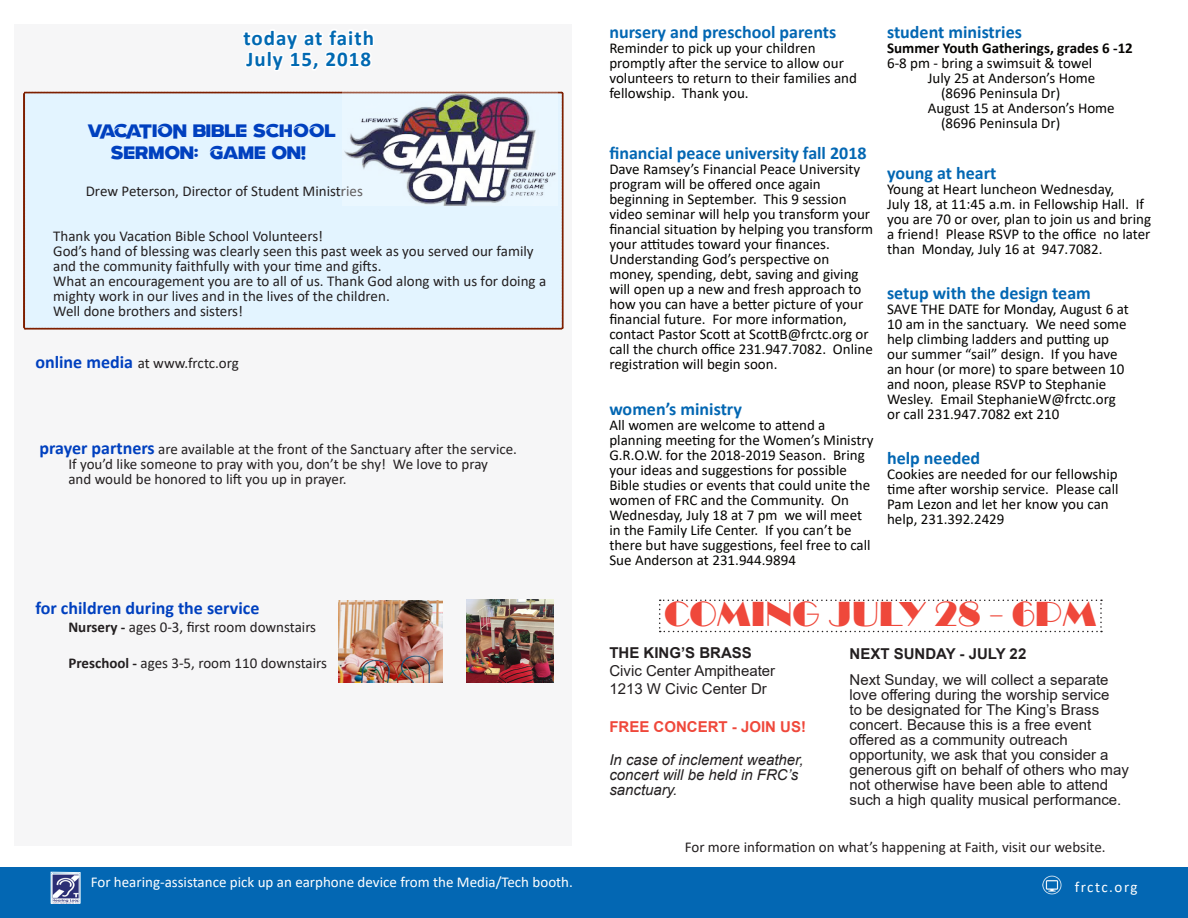
<style>
.page{position:relative;width:1188px;height:918px;background:#fff}
.page>*{position:absolute;margin:0;border:0;box-sizing:border-box;transform-origin:0 0}
.t1{font:36px "Broadway";color:#ef483b}
.t2{font:700 21px "Calibri";letter-spacing:.05em;color:#0069b2}
.new_nl_text{font:700 18px "Calibri";color:#0367b3}
.t3{font:18px "Game On";color:#0040bf}
.t4{font:700 18px "Calibri";color:#0040bf}
.new_nl_text-2{font:15px/15px "Calibri";color:#050402}
.new_nl_text-3{font:15px/15px "Calibri";color:#231f20}
.t5{font:15px/15px "Arial";color:#231f20}
.new_nl_text-4{font:15px "Calibri";color:#fff}
.t6{font:italic 15px "Arial";color:#231f20}
.t7{font:700 15px "Calibri";color:#050402}
.t8{font:700 15px "Arial";color:#231f20}
.t9{font:700 15px "Arial";color:#ef483b}
.new_nl_text-5{font:15px "Calibri";letter-spacing:.095em;color:#fff}
.s1{font-weight:700;font-size:18px;color:#0040bf}
.s2{font-weight:700}
</style>
<div class="page">
<div style="left:14px;top:24px;width:558px;height:822px;background:#f6f6f7"></div>
<div style="left:0;top:867px;width:1188px;height:50px;background:#0367b3"></div>
<svg style="left:51px;top:872px;width:30px;height:32px"></svg>
<img style="left:466px;top:600px;width:87px;height:82px">
<img style="left:1042px;top:875px;width:20px;height:20px">
<img style="left:338px;top:601px;width:105px;height:81px">
<div style="left:23px;top:92px;width:541px;height:238px;background:#e3f4ff"></div>
<img style="left:342px;top:92px;width:216px;height:113px">
<svg style="left:659px;top:600px;width:443px;height:32px"></svg>
<p class="t2" style="left:243px;top:23px;width:132px">today at faith</p>
<p class="t2" style="left:246px;top:44px;width:126px">July 15, 2018</p>
<p class="t3" style="left:88px;top:121px;width:250px">VACATION BIBLE SCHOOL</p>
<p class="t3" style="left:111px;top:143px;width:198px">SERMON: GAME ON!</p>
<p class="new_nl_text-3" style="left:86px;top:183px;width:279px">Drew Peterson, Director of Student Ministries</p>
<p class="new_nl_text-3" style="left:53px;top:228px;width:271px">Thank you Vacation Bible School Volunteers!</p>
<p class="new_nl_text-3" style="left:53px;top:243px;width:482px">God’s hand of blessing was clearly seen this past week as you served our family and the community faithfully with your time and gifts.</p>
<p class="new_nl_text-3" style="left:53px;top:273px;width:495px">What an encouragement you are to all of us. Thank God along with us for doing a mighty work in our lives and in the lives of the children.</p>
<p class="new_nl_text-3" style="left:53px;top:303px;width:191px">Well done brothers and sisters!</p>
<p class="new_nl_text-3" style="left:35px;top:355px;width:205px"><span class="s1">online media</span> at www.frctc.org</p>
<p class="new_nl_text-3" style="left:39px;top:442px;width:479px"><span class="s1">prayer partners</span> are available at the front of the Sanctuary after the service.</p>
<p class="new_nl_text-3" style="left:68px;top:457px;width:421px">If you’d like someone to pray with you, don’t be shy! We love to pray</p>
<p class="new_nl_text-3" style="left:68px;top:472px;width:280px">and would be honored to lift you up in prayer.</p>
<p class="t4" style="left:35px;top:595px;width:225px">for children during the service</p>
<p class="new_nl_text-3" style="left:68px;top:619px;width:249px"><span class="s2">Nursery -</span> ages 0-3, first room downstairs</p>
<p class="new_nl_text-3" style="left:68px;top:655px;width:260px"><span class="s2">Preschool -</span> ages 3-5, room 110 downstairs</p>
<p class="new_nl_text" style="left:609px;top:19px;width:228px">nursery and preschool parents</p>
<p class="new_nl_text-2" style="left:609px;top:40px;width:249px">Reminder to pick up your children promptly after the service to allow our volunteers to return to their families and fellowship. Thank you.</p>
<p class="new_nl_text" style="left:609px;top:140px;width:259px">financial peace university fall 2018</p>
<p class="new_nl_text-2" style="left:609px;top:161px;width:265px">Dave Ramsey’s Financial Peace University program will be offered once again beginning in September. This 9 session video seminar will help you transform your financial situation by helping you transform your attitudes toward your finances.<br>Understanding God’s perspective on money, spending, debt, saving and giving will open up a new and fresh approach to how you can have a better picture of your financial future. For more information, contact Pastor Scott at ScottB@frctc.org or call the church office 231.947.7082. Online registration will begin soon.</p>
<p class="new_nl_text" style="left:609px;top:397px;width:134px">women’s ministry</p>
<p class="new_nl_text-2" style="left:609px;top:417px;width:266px">All women are welcome to attend a planning meeting for the Women’s Ministry G.R.O.W. for the 2018-2019 Season. Bring your ideas and suggestions for possible Bible studies or events that could unite the women of FRC and the Community. On Wednesday, July 18 at 7 pm we will meet in the Family Life Center. If you can’t be there but have suggestions, feel free to call Sue Anderson at 231.944.9894</p>
<p class="new_nl_text" style="left:887px;top:19px;width:136px">student ministries</p>
<p class="t7" style="left:887px;top:37px;width:247px">Summer Youth Gatherings, grades 6 -12</p>
<p class="new_nl_text-2" style="left:887px;top:55px;width:207px">6-8 pm - bring a swimsuit &amp; towel</p>
<p class="new_nl_text-2" style="left:928px;top:70px;width:169px">July 25 at Anderson’s Home</p>
<p class="new_nl_text-2" style="left:941px;top:85px;width:121px">(8696 Peninsula Dr)</p>
<p class="new_nl_text-2" style="left:928px;top:100px;width:188px">August 15 at Anderson’s Home</p>
<p class="new_nl_text-2" style="left:941px;top:115px;width:121px">(8696 Peninsula Dr)</p>
<p class="new_nl_text" style="left:887px;top:161px;width:111px">young at heart</p>
<p class="new_nl_text-2" style="left:887px;top:182px;width:266px">Young at Heart luncheon Wednesday,<br>July 18, at 11:45 a.m. in Fellowship Hall. If you are 70 or over, plan to join us and bring a friend! Please RSVP to the office no later than Monday, July 16 at 947.7082.</p>
<p class="new_nl_text" style="left:887px;top:281px;width:205px">setup with the design team</p>
<p class="new_nl_text-2" style="left:887px;top:302px;width:243px">SAVE THE DATE for Monday, August 6 at 10 am in the sanctuary. We need some help climbing ladders and putting up our summer “sail” design. If you have an hour (or more) to spare between 10 and noon, please RSVP to Stephanie Wesley. Email StephanieW@frctc.org</p>
<p class="new_nl_text-2" style="left:887px;top:407px;width:174px">or call 231.947.7082 ext 210</p>
<p class="new_nl_text" style="left:887px;top:446px;width:95px">help needed</p>
<p class="new_nl_text-2" style="left:887px;top:467px;width:233px">Cookies are needed for our fellowship time after worship service. Please call<br>Pam Lezon and let her know you can help, 231.392.2429</p>
<p class="t1" style="left:664px;top:594px;width:434px">COMING JULY 28 - 6PM</p>
<p class="t8" style="left:850px;top:643px;width:178px">NEXT SUNDAY - JULY 22</p>
<p class="t5" style="left:850px;top:672px;width:281px">Next Sunday, we will collect a separate love offering during the worship service<br>to be designated for The King’s Brass concert. Because this is a free event offered as a community outreach opportunity, we ask that you consider a generous gift on behalf of others who may not otherwise have been able to attend such a high quality musical performance.</p>
<p class="t8" style="left:609px;top:642px;width:144px">THE KING’S BRASS</p>
<p class="t5" style="left:609px;top:663px;width:167px">Civic Center Ampitheater</p>
<p class="t5" style="left:609px;top:681px;width:159px">1213 W Civic Center Dr</p>
<p class="t9" style="left:609px;top:716px;width:198px">FREE CONCERT - JOIN US!</p>
<p class="t6" style="left:609px;top:750px;width:196px">In case of inclement weather,</p>
<p class="t6" style="left:609px;top:765px;width:190px">concert will be held in FRC’s</p>
<p class="t6" style="left:609px;top:780px;width:70px">sanctuary.</p>
<p class="new_nl_text-3" style="left:685px;top:840px;width:422px">For more information on what’s happening at Faith, visit our website.</p>
<p class="new_nl_text-4" style="left:91px;top:871px;width:484px">For hearing-assistance pick up an earphone device from the Media/Tech booth.</p>
<p class="new_nl_text-5" style="left:1075px;top:877px;width:64px">frctc.org</p>
</div>
